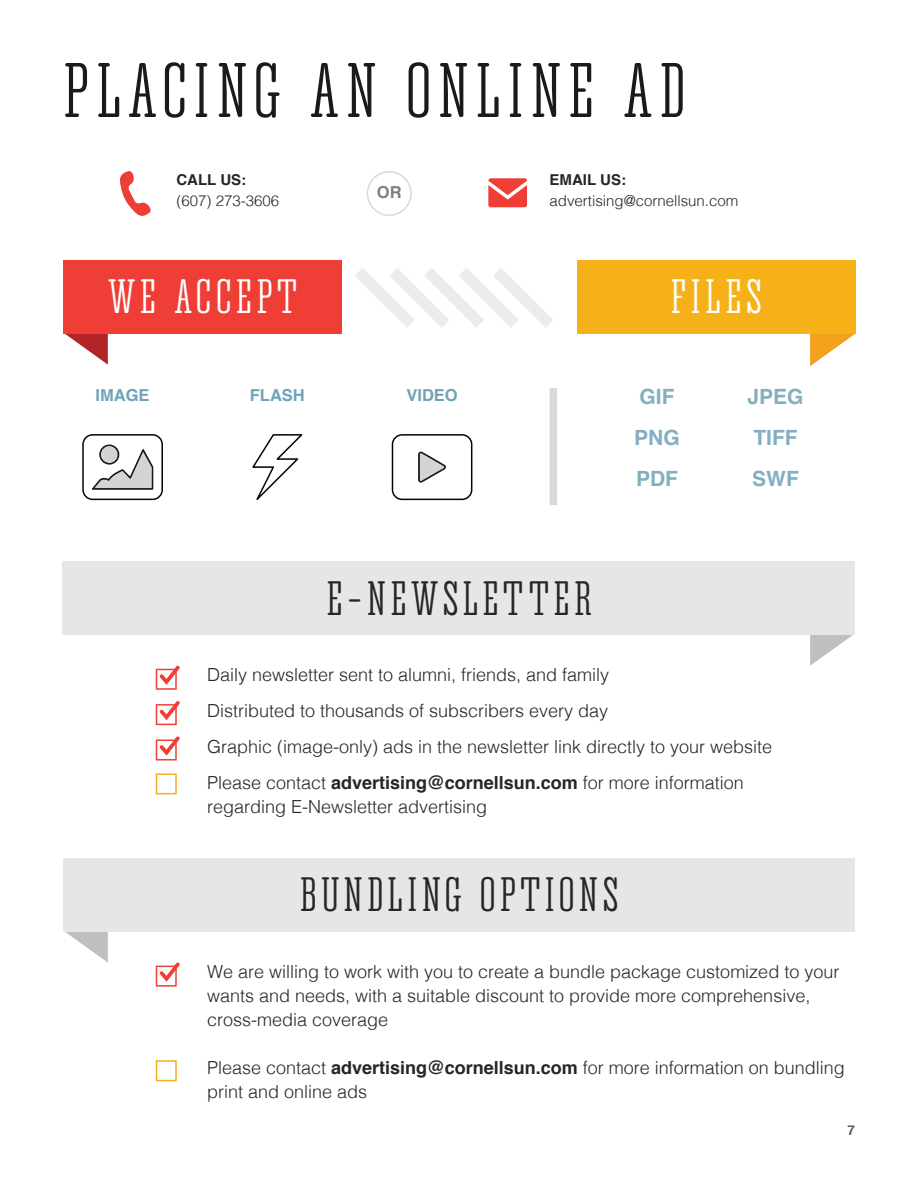
<style>
.page{position:relative;width:918px;height:1188px;background:#fff}
.page>*{position:absolute;margin:0;border:0;box-sizing:border-box;transform-origin:0 0}
.t1{font:72px "Corki Rounded";letter-spacing:.1em;color:#1a1a1a}
.t2{font:45px "Corki Rounded";letter-spacing:.1em;color:#262626}
.t3{font:45px "Corki Rounded";letter-spacing:.1em;color:#fff}
.t4{font:700 21px/41px "Helvetica";color:#82afc2}
.t5{font:300 18px/36px "Helvetica";color:#262626}
.t6{font:700 16.5px "Helvetica";color:#6fa3b8}
.t7{font:700 16.5px "Helvetica";color:#808080}
.t8{font:300 15px "Helvetica";color:#262626}
.t9{font:700 15px "Helvetica";color:#262626}
.t10{font:700 13.5px "Helvetica";color:#595959}
.s1{font-weight:700}
</style>
<div class="page">
<svg style="left:488px;top:178px;width:39px;height:29px"></svg>
<svg style="left:120px;top:171px;width:31px;height:45px"></svg>
<div style="left:367px;top:171px;width:45px;height:45px;border:2px solid #d9d9d9;border-radius:50%"></div>
<svg style="left:64px;top:333px;width:44px;height:32px"></svg>
<div style="left:63px;top:260px;width:279px;height:73px;background:#ee3e35"></div>
<svg style="left:809px;top:333px;width:47px;height:33px"></svg>
<div style="left:577px;top:260px;width:279px;height:73px;background:#f7b118"></div>
<svg style="left:252px;top:434px;width:51px;height:66px"></svg>
<div style="left:82px;top:434px;width:81px;height:66px;border:2px solid #040503;border-radius:10px"></div>
<div style="left:392px;top:434px;width:80px;height:66px;border:2px solid #040503;border-radius:10px"></div>
<div style="left:550px;top:388px;width:7px;height:117px;background:#d9d9d9"></div>
<svg style="left:810px;top:635px;width:43px;height:31px"></svg>
<div style="left:63px;top:561px;width:792px;height:74px;background:#e6e6e6"></div>
<svg style="left:64px;top:931px;width:44px;height:32px"></svg>
<div style="left:63px;top:858px;width:792px;height:73px;background:#e6e6e6"></div>
<svg style="left:156px;top:665px;width:24px;height:25px"></svg>
<svg style="left:156px;top:962px;width:24px;height:25px"></svg>
<svg style="left:156px;top:701px;width:24px;height:24px"></svg>
<svg style="left:156px;top:736px;width:24px;height:25px"></svg>
<svg style="left:156px;top:773px;width:21px;height:21px"></svg>
<svg style="left:156px;top:1060px;width:21px;height:21px"></svg>
<svg style="left:355px;top:268px;width:198px;height:59px"></svg>
<svg style="left:92px;top:445px;width:62px;height:45px"></svg>
<svg style="left:418px;top:451px;width:28px;height:31px"></svg>
<h1 class="t1" style="left:63px;top:63px;width:623px">PLACING AN ONLINE AD</h1>
<p class="t9" style="left:176px;top:173px;width:71px">CALL US:</p>
<p class="t8" style="left:176px;top:194px;width:104px">(607) 273-3606</p>
<p class="t7" style="left:377px;top:186px;width:26px">OR</p>
<p class="t9" style="left:550px;top:173px;width:78px">EMAIL US:</p>
<p class="t8" style="left:550px;top:194px;width:190px">advertising@cornellsun.com</p>
<h2 class="t3" style="left:108px;top:279px;width:190px">WE ACCEPT</h2>
<h2 class="t3" style="left:670px;top:279px;width:93px">FILES</h2>
<p class="t6" style="left:96px;top:388px;width:56px">IMAGE</p>
<p class="t6" style="left:250px;top:388px;width:56px">FLASH</p>
<p class="t6" style="left:406px;top:388px;width:53px">VIDEO</p>
<p class="t4" style="left:634px;top:378px;width:47px">GIF<br>PNG<br>PDF</p>
<p class="t4" style="left:747px;top:378px;width:58px">JPEG<br>TIFF<br>SWF</p>
<h2 class="t2" style="left:326px;top:581px;width:267px">E-NEWSLETTER</h2>
<p class="t5" style="left:207px;top:658px;width:567px">Daily newsletter sent to alumni, friends, and family<br>Distributed to thousands of subscribers every day<br>Graphic (image-only) ads in the newsletter link directly to your website Please contact <span class="s1">advertising@cornellsun.com</span> for more information</p>
<p class="t5" style="left:207px;top:790px;width:282px">regarding E-Newsletter advertising</p>
<h2 class="t2" style="left:300px;top:878px;width:320px">BUNDLING OPTIONS</h2>
<p class="t5" style="left:207px;top:961px;width:634px;line-height:24px">We are willing to work with you to create a bundle package customized to your wants and needs, with a suitable discount to provide more comprehensive, cross-media coverage</p>
<p class="t5" style="left:207px;top:1057px;width:639px;line-height:24px">Please contact <span class="s1">advertising@cornellsun.com</span> for more information on bundling print and online ads</p>
<p class="t10" style="left:847px;top:1125px;width:9px">7</p>
</div>
